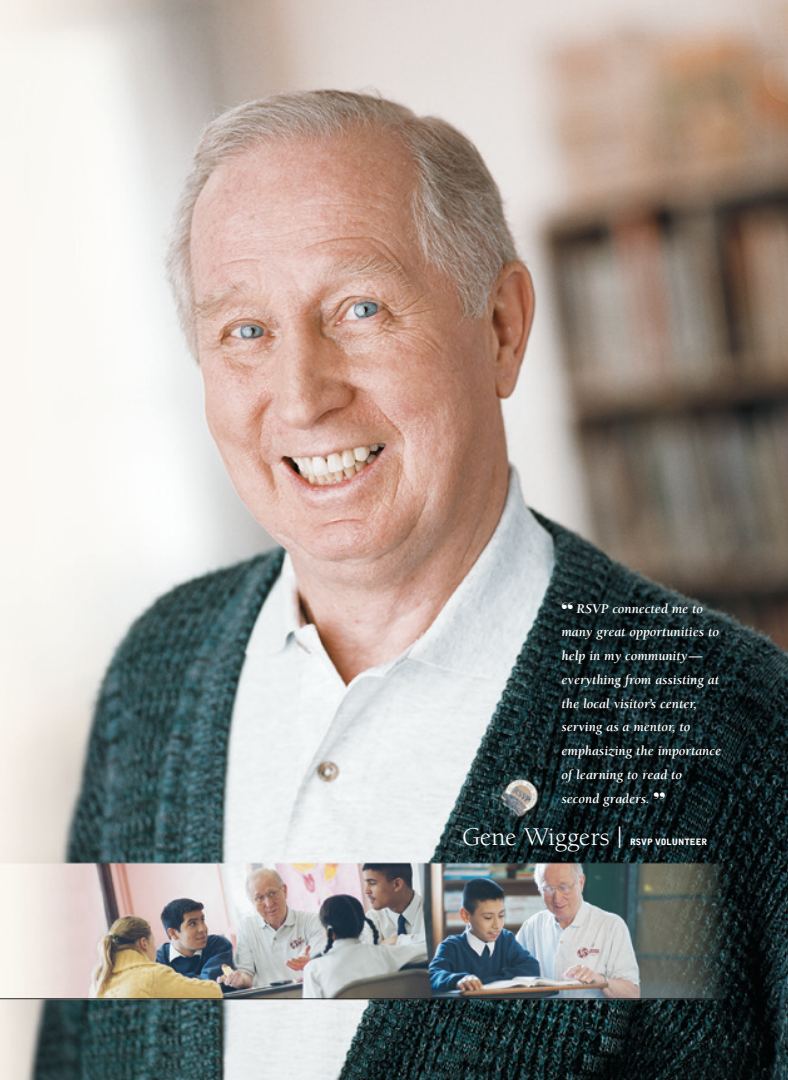
<style>
.page{position:relative;width:788px;height:1080px;background:#fff}
.page>*{position:absolute;margin:0;border:0;box-sizing:border-box;transform-origin:0 0}
.t1{font:26.25px "Berkeley";color:#fff}
.t2{font:italic 700 13.75px/23.8px "Berkeley";color:#fff}
.t3{font:900 8.75px "Bell Gothic";color:#fff}
.t4{font:700 8.75px "Bell Gothic";color:#231f20}
</style>
<div class="page">
<img style="left:0;top:0;width:788px;height:1080px">
<hr style="left:0;top:998px;width:720px;height:1px;background:#231f20">
<p class="t2" style="left:561px;top:598px;width:161px">❛❛ RSVP connected me to many great opportunities to help in my community— everything from assisting at the local visitor’s center, serving as a mentor, to emphasizing the importance of learning to read to second graders. ❜❜</p>
<h1 class="t1" style="left:462px;top:826px;width:162px">Gene Wiggers |</h1>
<p class="t3" style="left:630px;top:839px;width:79px">RSVP VOLUNTEER</p>
<p class="t4" style="left:718px;top:1038px;width:6px">7</p>
</div>
